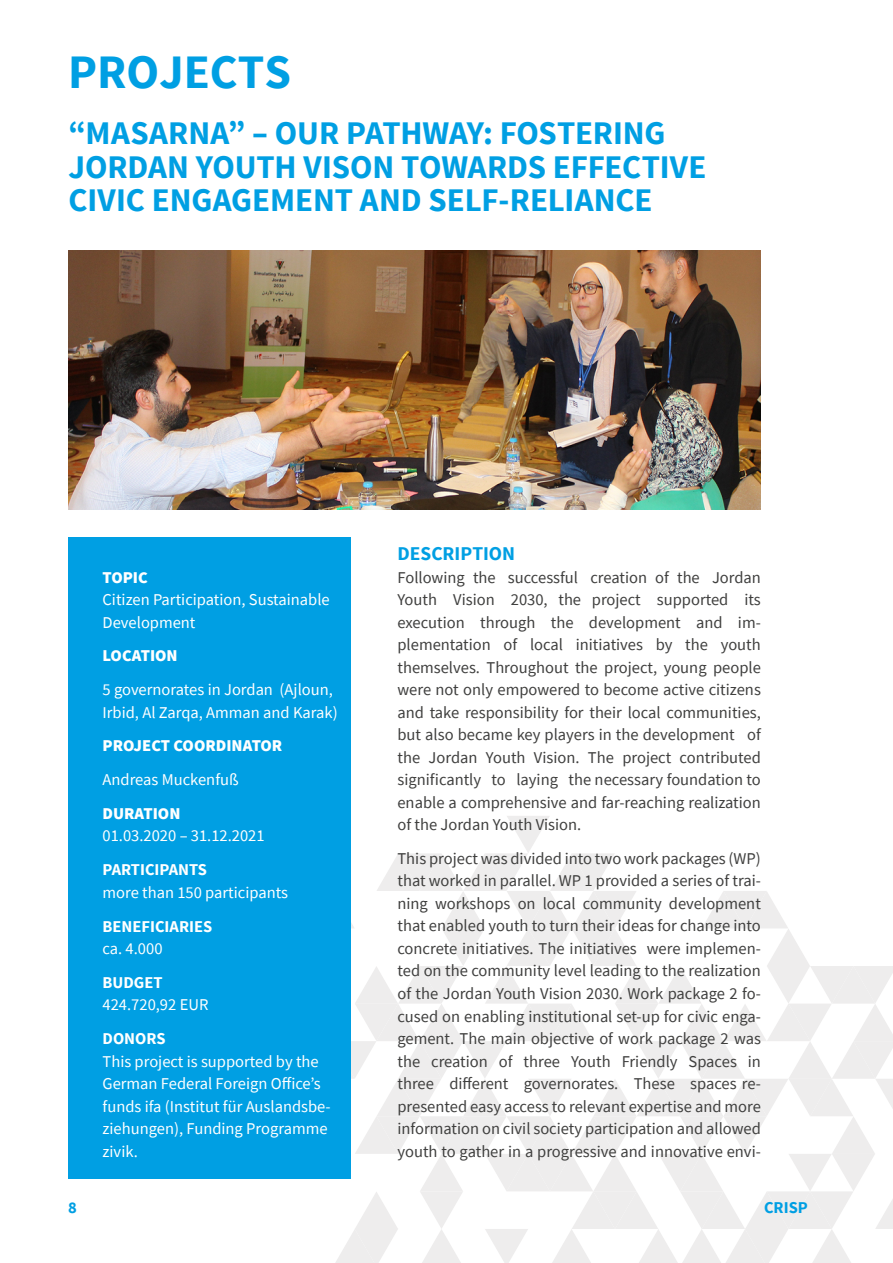
<style>
.page{position:relative;width:893px;height:1263px;background:#fff}
.page>*{position:absolute;margin:0;border:0;box-sizing:border-box;transform-origin:0 0}
.t1{font:700 48px "Source Sans Pro";color:#009fe3}
.t2{font:700 33px/33.8px "Source Sans Pro";letter-spacing:-.005em;color:#009fe3}
.t3{font:700 19.5px "Source Sans Pro";color:#009fe3}
.t4{font:16.5px/22.5px "Source Sans Pro";color:#3f3f3e;text-align:justify}
.t5{font:16.5px/22.5px "Source Sans Pro";color:#fff}
.t6{font:900 16.5px "Source Sans Pro";color:#fff}
.t7{font:700 16.5px "Source Sans Pro";color:#fff}
.t8{font:700 16.5px "Source Sans Pro";color:#009fe3}
</style>
<div class="page">
<svg style="left:335px;top:816px;width:558px;height:447px"></svg>
<div style="left:68px;top:538px;width:282px;height:641px;background:#009fe3"></div>
<img style="left:68px;top:251px;width:693px;height:258px">
<h1 class="t1" style="left:68px;top:41px;width:224px">PROJECTS</h1>
<h2 class="t2" style="left:68px;top:117px;width:640px">“MASARNA” – OUR PATHWAY: FOSTERING<br>JORDAN YOUTH VISON TOWARDS EFFECTIVE<br>CIVIC ENGAGEMENT AND SELF-RELIANCE</h2>
<p class="t6" style="left:103px;top:566px;width:47px">TOPIC</p>
<p class="t5" style="left:103px;top:588px;width:229px">Citizen Participation, Sustainable<br>Development</p>
<p class="t6" style="left:103px;top:645px;width:77px">LOCATION</p>
<p class="t5" style="left:103px;top:678px;width:237px">5 governorates in Jordan (Ajloun,<br>Irbid, Al Zarqa, Amman and Karak)</p>
<p class="t6" style="left:103px;top:735px;width:181px">PROJECT COORDINATOR</p>
<p class="t5" style="left:103px;top:768px;width:138px">Andreas Muckenfuß</p>
<p class="t6" style="left:103px;top:803px;width:79px">DURATION</p>
<p class="t5" style="left:103px;top:825px;width:164px">01.03.2020 – 31.12.2021</p>
<p class="t7" style="left:103px;top:859px;width:106px">PARTICIPANTS</p>
<p class="t5" style="left:103px;top:881px;width:187px">more than 150 participants</p>
<p class="t7" style="left:103px;top:915px;width:111px">BENEFICIARIES</p>
<p class="t5" style="left:103px;top:937px;width:61px">ca. 4.000</p>
<p class="t7" style="left:103px;top:972px;width:62px">BUDGET</p>
<p class="t5" style="left:103px;top:993px;width:107px">424.720,92 EUR</p>
<p class="t7" style="left:103px;top:1028px;width:65px">DONORS</p>
<p class="t5" style="left:103px;top:1050px;width:230px">This project is supported by the<br>German Federal Foreign Office’s funds ifa (Institut für Auslandsbe&shy;ziehungen), Funding Programme zivik.</p>
<p class="t3" style="left:397px;top:541px;width:119px">DESCRIPTION</p>
<p class="t4" style="left:397px;top:566px;width:365px">Following the successful creation of the Jordan Youth Vision 2030, the project supported its execution through the development and im&shy;plementation of local initiatives by the youth themselves. Throughout the project, young people were not only empowered to become active citizens and take responsibility for their local communities, but also became key players in the development of the Jordan Youth Vision. The project contributed significantly to laying the necessary foundation to enable a comprehensive and far-reaching realization of the Jordan Youth Vision.</p>
<p class="t4" style="left:397px;top:847px;width:365px">This project was divided into two work packages (WP) that worked in parallel. WP 1 provided a series of trai&shy;ning workshops on local community development that enabled youth to turn their ideas for change into concrete initiatives. The initiatives were implemen&shy;ted on the community level leading to the realization of the Jordan Youth Vision 2030. Work package 2 fo&shy;cused on enabling institutional set-up for civic enga&shy;gement. The main objective of work package 2 was the creation of three Youth Friendly Spaces in three different governorates. These spaces re&shy;presented easy access to relevant expertise and more information on civil society participation and allowed youth to gather in a progressive and innovative envi-</p>
<p class="t8" style="left:68px;top:1196px;width:10px">8</p>
<p class="t8" style="left:764px;top:1196px;width:45px">CRISP</p>
</div>
